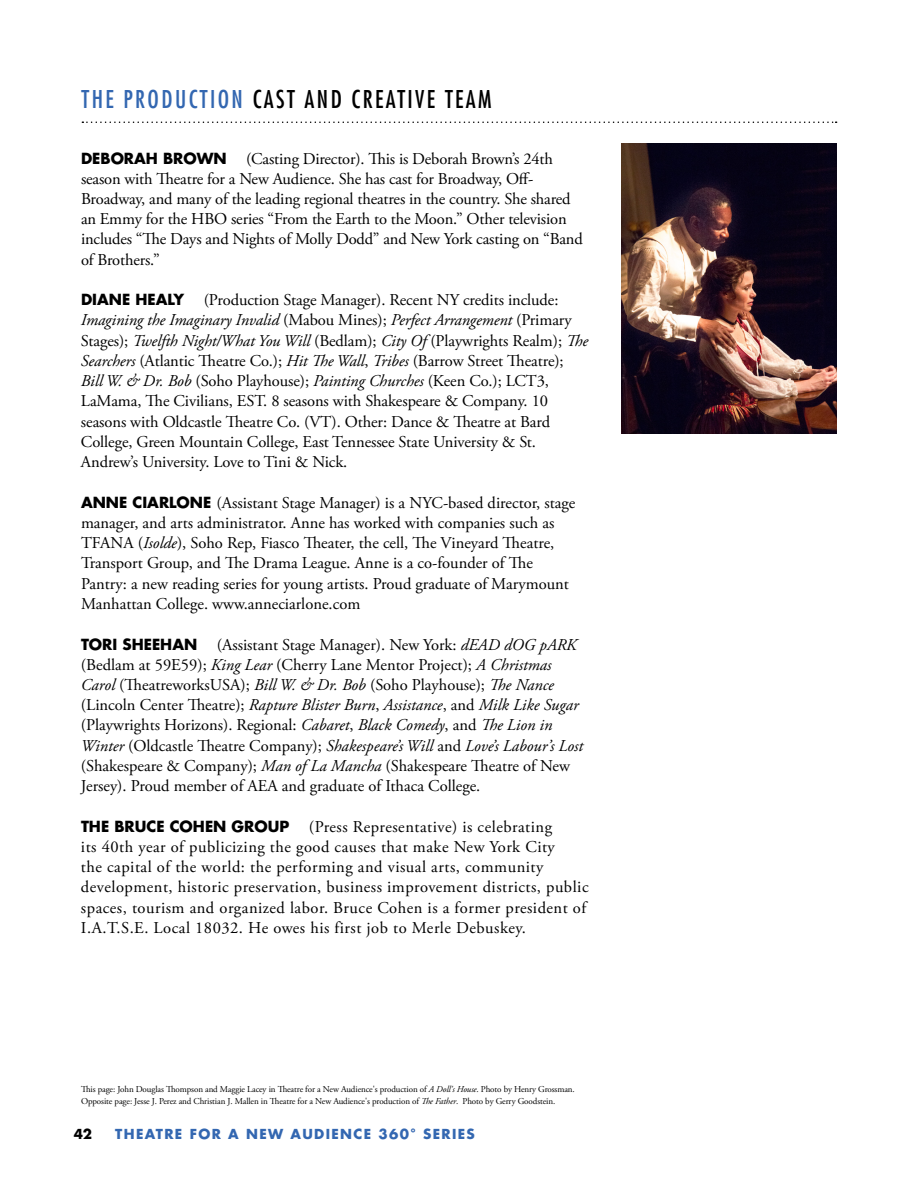
<style>
.page{position:relative;width:918px;height:1188px;background:#fff}
.page>*{position:absolute;margin:0;border:0;box-sizing:border-box;transform-origin:0 0}
.t1{font:condensed 24px "Futura LT";letter-spacing:.1em;color:#000}
.t2{font:16.5px/20.2px "Adobe Garamond Pro";color:#000}
.t3{font:16.5px/20.2px "Adobe Garamond Pro";letter-spacing:.03em;color:#000}
.t4{font:700 13.5px "Futura LT";letter-spacing:.1em;color:#3367b1}
.t5{font:700 13.5px "Futura LT";color:#000}
.t6{font:9px/12px "Adobe Garamond Pro";letter-spacing:-.01em;color:#000}
.s1{color:#3367b1}
.s2{font-family:"Futura LT";font-weight:700;font-size:15px}
.s3{font-style:italic}
</style>
<div class="page">
<svg style="left:82px;top:122px;width:755px;height:1px"></svg>
<img style="left:621px;top:143px;width:216px;height:290px">
<h1 class="t1" style="left:82px;top:85px;width:412px"><span class="s1">THE PRODUCTION</span> CAST AND CREATIVE TEAM</h1>
<p class="t2" style="left:81px;top:149px;width:503px"><span class="s2">DEBORAH BROWN</span> (Casting Director). This is Deborah Brown’s 24th season with Theatre for a New Audience. She has cast for Broadway, Off-Broadway, and many of the leading regional theatres in the country. She shared an Emmy for the HBO series “From the Earth to the Moon.” Other television includes “The Days and Nights of Molly Dodd” and New York casting on “Band of Brothers.”</p>
<p class="t2" style="left:81px;top:290px;width:509px"><span class="s2">DIANE HEALY</span> (Production Stage Manager). Recent NY credits include:<br><span class="s3">Imagining the Imaginary Invalid</span> (Mabou Mines); <span class="s3">Perfect Arrangement</span> (Primary Stages); <span class="s3">Twelfth Night/What You Will</span> (Bedlam); <span class="s3">City Of</span> (Playwrights Realm); <span class="s3">The Searchers</span> (Atlantic Theatre Co.); <span class="s3">Hit The Wall</span>, <span class="s3">Tribes</span> (Barrow Street Theatre); <span class="s3">Bill W. &amp; Dr. Bob</span> (Soho Playhouse); <span class="s3">Painting Churches</span> (Keen Co.); LCT3, LaMama, The Civilians, EST. 8 seasons with Shakespeare &amp; Company. 10 seasons with Oldcastle Theatre Co. (VT). Other: Dance &amp; Theatre at Bard College, Green Mountain College, East Tennessee State University &amp; St.<br>Andrew’s University. Love to Tini &amp; Nick.</p>
<p class="t2" style="left:81px;top:493px;width:496px"><span class="s2">ANNE CIARLONE</span> (Assistant Stage Manager) is a NYC-based director, stage manager, and arts administrator. Anne has worked with companies such as TFANA (<span class="s3">Isolde</span>), Soho Rep, Fiasco Theater, the cell, The Vineyard Theatre, Transport Group, and The Drama League. Anne is a co-founder of The Pantry: a new reading series for young artists. Proud graduate of Marymount Manhattan College. www.anneciarlone.com</p>
<p class="t2" style="left:81px;top:635px;width:504px"><span class="s2">TORI SHEEHAN</span> (Assistant Stage Manager). New York: <span class="s3">dEAD dOG pARK </span>(Bedlam at 59E59); <span class="s3">King Lear</span> (Cherry Lane Mentor Project); <span class="s3">A Christmas Carol</span> (TheatreworksUSA); <span class="s3">Bill W. &amp; Dr. Bob</span> (Soho Playhouse); <span class="s3">The Nance </span>(Lincoln Center Theatre); <span class="s3">Rapture Blister Burn</span>, <span class="s3">Assistance</span>, and <span class="s3">Milk Like Sugar </span>(Playwrights Horizons). Regional: <span class="s3">Cabaret</span>, <span class="s3">Black Comedy</span>, and <span class="s3">The Lion in Winter</span> (Oldcastle Theatre Company); <span class="s3">Shakespeare’s Will</span> and <span class="s3">Love’s Labour’s Lost </span>(Shakespeare &amp; Company); <span class="s3">Man of La Mancha</span> (Shakespeare Theatre of New Jersey). Proud member of AEA and graduate of Ithaca College.</p>
<p class="t3" style="left:81px;top:817px;width:509px"><span class="s2">THE BRUCE COHEN GROUP</span> (Press Representative) is celebrating<br>its 40th year of publicizing the good causes that make New York City<br>the capital of the world: the performing and visual arts, community development, historic preservation, business improvement districts, public spaces, tourism and organized labor. Bruce Cohen is a former president of I.A.T.S.E. Local 18032. He owes his first job to Merle Debuskey.</p>
<p class="t6" style="left:81px;top:1084px;width:495px">This page: John Douglas Thompson and Maggie Lacey in Theatre for a New Audience's production of <span class="s3">A Doll's House</span>. Photo by Henry Grossman.<br>Opposite page: Jesse J. Perez and Christian J. Mallen in Theatre for a New Audience's production of <span class="s3">The Father</span>. Photo by Gerry Goodstein.</p>
<p class="t5" style="left:74px;top:1125px;width:20px">42</p>
<p class="t4" style="left:115px;top:1125px;width:361px">THEATRE FOR A NEW AUDIENCE 360° SERIES</p>
</div>
